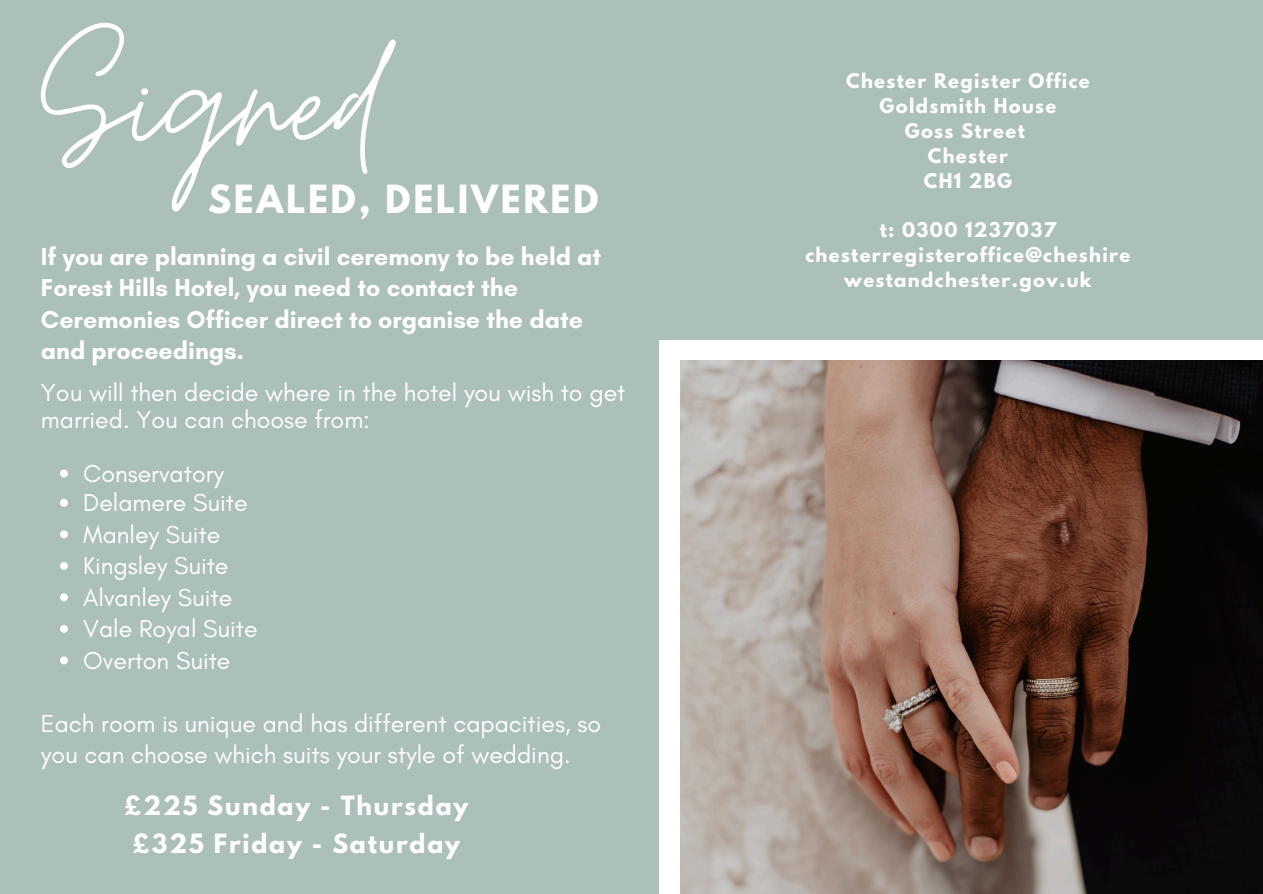
<style>
.page{position:relative;width:1263px;height:894px;background:#fff}
.page>*{position:absolute;margin:0;border:0;box-sizing:border-box;transform-origin:0 0}
.t1{font:180.3px "Moon Time";color:#fefefe}
.t2{font:700 34.5px "League Spartan";letter-spacing:.075em;color:#fefefe}
.t3{font:24.9px/27px "Glacial Indifference";color:#fff}
.t4{font:700 24.9px/31.5px "Glacial Indifference";color:#fff}
.t5{font:700 23.55px "League Spartan";letter-spacing:.075em;color:#fefefe}
.t6{font:700 18px/24.8px "League Spartan";letter-spacing:.075em;color:#fefefe;text-align:center}
</style>
<div class="page">
<div style="left:0;top:0;width:1263px;height:893px;background:#abbfbb"></div>
<div style="left:659px;top:340px;width:604px;height:553px;background:#fff"></div>
<img style="left:680px;top:361px;width:583px;height:532px">
<svg style="left:60px;top:469px;width:8px;height:8px"></svg>
<svg style="left:60px;top:499px;width:8px;height:7px"></svg>
<svg style="left:60px;top:530px;width:8px;height:8px"></svg>
<svg style="left:60px;top:562px;width:8px;height:7px"></svg>
<svg style="left:60px;top:593px;width:8px;height:8px"></svg>
<svg style="left:60px;top:625px;width:8px;height:7px"></svg>
<svg style="left:60px;top:656px;width:8px;height:8px"></svg>
<h1 class="t1" style="left:41px;top:-6px;width:347px">Signed</h1>
<h2 class="t2" style="left:208px;top:181px;width:392px">SEALED, DELIVERED</h2>
<h3 class="t4" style="left:41px;top:240px;width:562px">If you are planning a civil ceremony to be held at Forest Hills Hotel, you need to contact the Ceremonies Officer direct to organise the date and proceedings.</h3>
<h4 class="t3" style="left:41px;top:378px;width:586px">You will then decide where in the hotel you wish to get married. You can choose from:</h4>
<p class="t3" style="left:83px;top:459px;width:142px">Conservatory</p>
<p class="t3" style="left:83px;top:489px;width:166px">Delamere Suite</p>
<p class="t3" style="left:83px;top:520px;width:139px">Manley Suite</p>
<p class="t3" style="left:83px;top:552px;width:147px">Kingsley Suite</p>
<p class="t3" style="left:83px;top:583px;width:151px">Alvanley Suite</p>
<p class="t3" style="left:83px;top:615px;width:176px">Vale Royal Suite</p>
<p class="t3" style="left:83px;top:646px;width:149px">Overton Suite</p>
<h4 class="t3" style="left:41px;top:707px;width:562px;line-height:31.5px">Each room is unique and has different capacities, so you can choose which suits your style of wedding.</h4>
<p class="t5" style="left:124px;top:793px;width:346px">£225 Sunday - Thursday</p>
<p class="t5" style="left:133px;top:831px;width:329px">£325 Friday - Saturday</p>
<h3 class="t6" style="left:846px;top:71px;width:245px">Chester Register Office</h3>
<h3 class="t6" style="left:879px;top:96px;width:178px">Goldsmith House</h3>
<p class="t6" style="left:905px;top:121px;width:122px">Goss Street</p>
<p class="t6" style="left:928px;top:145px;width:82px">Chester</p>
<p class="t6" style="left:924px;top:170px;width:90px">CH1 2BG</p>
<p class="t6" style="left:805px;top:220px;width:327px">t: 0300 1237037 chesterregisteroffice@cheshire westandchester.gov.uk</p>
</div>
